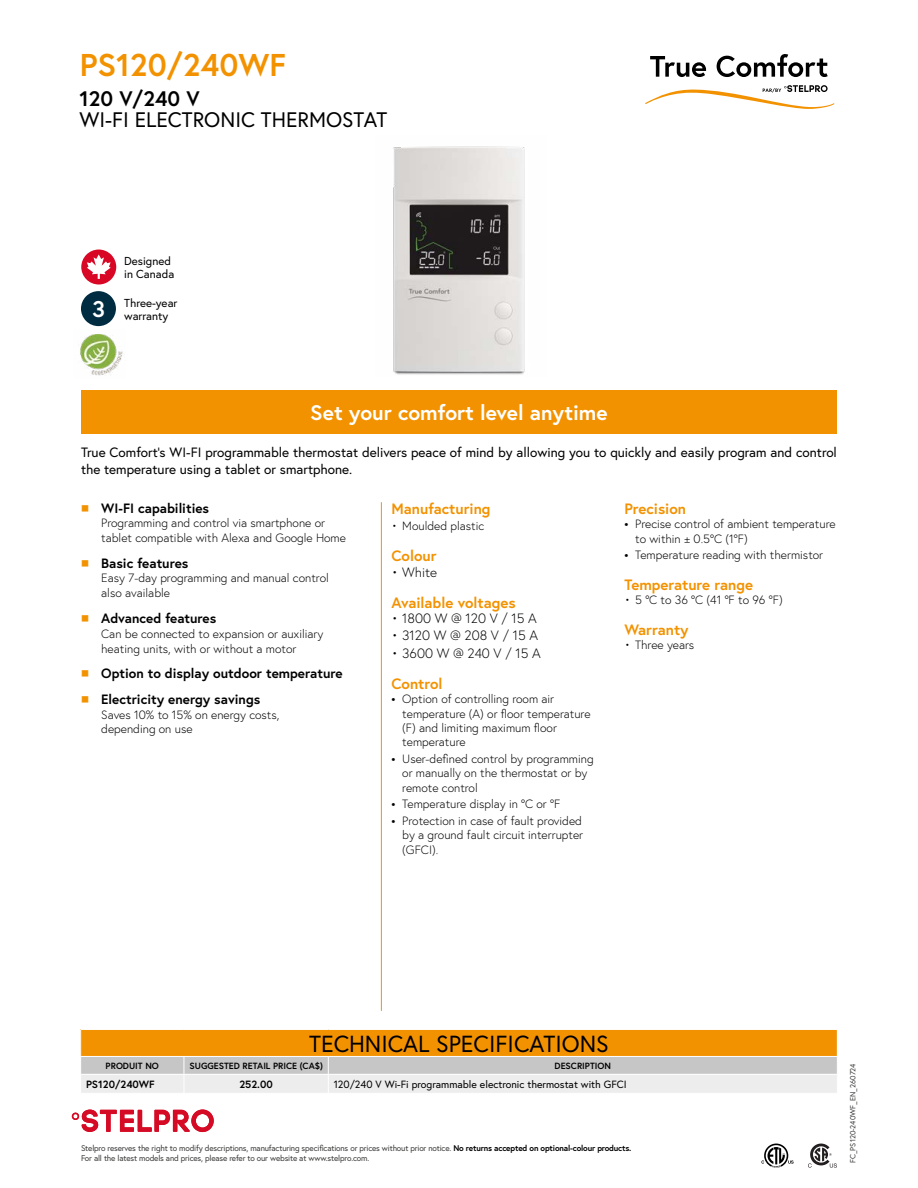
<style>
.page{position:relative;width:918px;height:1188px;background:#fff}
.page>*{position:absolute;margin:0;border:0;box-sizing:border-box;transform-origin:0 0}
.t1{font:700 31.5px "Europa";color:#f39200}
.t2{font:23.25px "Europa";color:#000}
.t3{font:700 22.65px "Europa";color:#fff}
.t4{font:700 21px "Europa";color:#fff}
.t5{font:21px "Europa";color:#000}
.t6{font:700 21px "Europa";color:#000}
.t7{font:700 15px "Europa";color:#f39200}
.t8{font:13.5px/16.5px "Europa";color:#000}
.t9{font:700 13.5px "Europa";color:#000}
.t10{font:300 13.5px "Europa";color:#000}
.t11{font:300 12px/14.4px "Europa";color:#000}
.t12{font:11.55px/12.8px "Europa";color:#000}
.t13{font:10.5px "Europa";color:#000}
.t14{font:700 10.5px "Europa";color:#000}
.t15{font:700 9px "Europa";color:#000}
.t16{font:8.25px/9.9px "Europa";letter-spacing:-.02em;color:#3c3c3b}
.t17{font:7.5px "Europa";color:#3c3c3b}
.s1{font-family:"Aktiv Grotesk";color:#f39200}
.s2{font-family:"Aktiv Grotesk"}
.s3{font-weight:700;color:#000}
</style>
<div class="page">
<svg style="left:650px;top:54px;width:178px;height:23px"></svg>
<svg style="left:645px;top:85px;width:189px;height:24px"></svg>
<svg style="left:808px;top:1144px;width:29px;height:24px"></svg>
<svg style="left:81px;top:250px;width:35px;height:35px"></svg>
<svg style="left:81px;top:291px;width:35px;height:35px"></svg>
<img style="left:393px;top:146px;width:132px;height:229px">
<svg style="left:761px;top:1144px;width:33px;height:24px"></svg>
<img style="left:80px;top:334px;width:43px;height:42px">
<hr style="left:381px;top:502px;width:1px;height:509px;background:#f39200">
<div style="left:81px;top:390px;width:756px;height:43px;background:#f39200"></div>
<svg style="left:80px;top:1030px;width:757px;height:63px;background:#e5bc7f"></svg>
<hr style="left:328px;top:1074px;width:510px;height:1px;background:#fff">
<hr style="left:80px;top:1074px;width:104px;height:1px;background:#fff">
<hr style="left:184px;top:1074px;width:144px;height:1px;background:#fff">
<svg style="left:72px;top:1110px;width:142px;height:22px"></svg>
<h1 class="t1" style="left:80px;top:44px;width:208px">PS120/240WF</h1>
<h3 class="t6" style="left:80px;top:84px;width:122px">120 V/240 V</h3>
<h3 class="t5" style="left:80px;top:106px;width:309px">WI-FI ELECTRONIC THERMOSTAT</h3>
<h3 class="t3" style="left:92px;top:293px;width:14px">3</h3>
<p class="t12" style="left:124px;top:255px;width:52px">Designed in Canada</p>
<p class="t12" style="left:124px;top:296px;width:55px">Three-year warranty</p>
<h3 class="t4" style="left:310px;top:398px;width:299px">Set your comfort level anytime</h3>
<p class="t8" style="left:81px;top:444px;width:758px">True Comfort's WI-FI programmable thermostat delivers peace of mind by allowing you to quickly and easily program and control the temperature using a tablet or smartphone.</p>
<p class="t9" style="left:81px;top:499px;width:130px"><span class="s1">■</span> WI-FI capabilities</p>
<p class="t11" style="left:101px;top:515px;width:246px;line-height:15px">Programming and control via smartphone or tablet compatible with Alexa and Google Home</p>
<p class="t9" style="left:81px;top:554px;width:109px"><span class="s1">■</span> Basic features</p>
<p class="t11" style="left:101px;top:571px;width:229px;line-height:15px">Easy 7-day programming and manual control also available</p>
<p class="t9" style="left:81px;top:609px;width:137px"><span class="s1">■</span> Advanced features</p>
<p class="t11" style="left:101px;top:626px;width:224px;line-height:15px">Can be connected to expansion or auxiliary heating units, with or without a motor</p>
<p class="t9" style="left:81px;top:664px;width:263px"><span class="s1">■</span> Option to display outdoor temperature</p>
<p class="t9" style="left:81px;top:690px;width:181px"><span class="s1">■</span> Electricity energy savings</p>
<p class="t11" style="left:101px;top:707px;width:180px">Saves 10% to 15% on energy costs, depending on use</p>
<p class="t7" style="left:392px;top:498px;width:101px">Manufacturing</p>
<p class="t11" style="left:392px;top:519px;width:94px">• Moulded plastic</p>
<p class="t7" style="left:392px;top:545px;width:47px">Colour</p>
<p class="t10" style="left:392px;top:564px;width:47px">• White</p>
<p class="t7" style="left:392px;top:592px;width:126px">Available voltages</p>
<p class="t10" style="left:392px;top:610px;width:147px">• 1800 W @ 120 V / 15 A</p>
<p class="t10" style="left:392px;top:627px;width:148px">• 3120 W @ 208 V / 15 A</p>
<p class="t10" style="left:392px;top:645px;width:151px">• 3600 W @ 240 V / 15 A</p>
<p class="t7" style="left:392px;top:673px;width:53px">Control</p>
<p class="t11" style="left:402px;top:692px;width:190px;text-indent:-11px"><span class="s2">•</span> Option of controlling room air temperature (A) or floor temperature (F) and limiting maximum floor temperature</p>
<p class="t11" style="left:402px;top:751px;width:193px;text-indent:-11px"><span class="s2">•</span> User-defined control by programming or manually on the thermostat or by remote control</p>
<p class="t11" style="left:391px;top:797px;width:170px"><span class="s2">•</span> Temperature display in °C or °F</p>
<p class="t11" style="left:402px;top:813px;width:182px;text-align:justify;text-indent:-11px"><span class="s2">•</span> Protection in case of fault provided by a ground fault circuit interrupter (GFCI).</p>
<p class="t7" style="left:624px;top:498px;width:63px">Precision</p>
<p class="t11" style="left:635px;top:517px;width:202px;text-indent:-11px"><span class="s2">•</span> Precise control of ambient temperature to within ± 0.5°C (1°F)</p>
<p class="t11" style="left:624px;top:548px;width:200px"><span class="s2">•</span> Temperature reading with thermistor</p>
<p class="t7" style="left:624px;top:574px;width:130px">Temperature range</p>
<p class="t11" style="left:624px;top:593px;width:160px">• 5 °C to 36 °C (41 °F to 96 °F)</p>
<p class="t7" style="left:624px;top:620px;width:66px">Warranty</p>
<p class="t11" style="left:624px;top:638px;width:71px">• Three years</p>
<h2 class="t2" style="left:309px;top:1029px;width:301px">TECHNICAL SPECIFICATIONS</h2>
<p class="t15" style="left:106px;top:1060px;width:55px">PRODUIT NO</p>
<p class="t15" style="left:189px;top:1060px;width:135px">SUGGESTED RETAIL PRICE (CA$)</p>
<p class="t15" style="left:555px;top:1060px;width:58px">DESCRIPTION</p>
<p class="t14" style="left:86px;top:1077px;width:70px">PS120/240WF</p>
<p class="t14" style="left:239px;top:1077px;width:35px">252.00</p>
<p class="t13" style="left:334px;top:1078px;width:294px">120/240 V Wi-Fi programmable electronic thermostat with GFCI</p>
<p class="t16" style="left:81px;top:1143px;width:552px">Stelpro reserves the right to modify descriptions, manufacturing specifications or prices without prior notice. <span class="s3">No returns accepted on optional-colour products.<br></span>For all the latest models and prices, please refer to our website at www.stelpro.com.</p>
<p class="t17" style="left:848px;top:1163px;width:101px;rotate:-90deg">FC_PS120-240WF_EN_260724</p>
</div>
